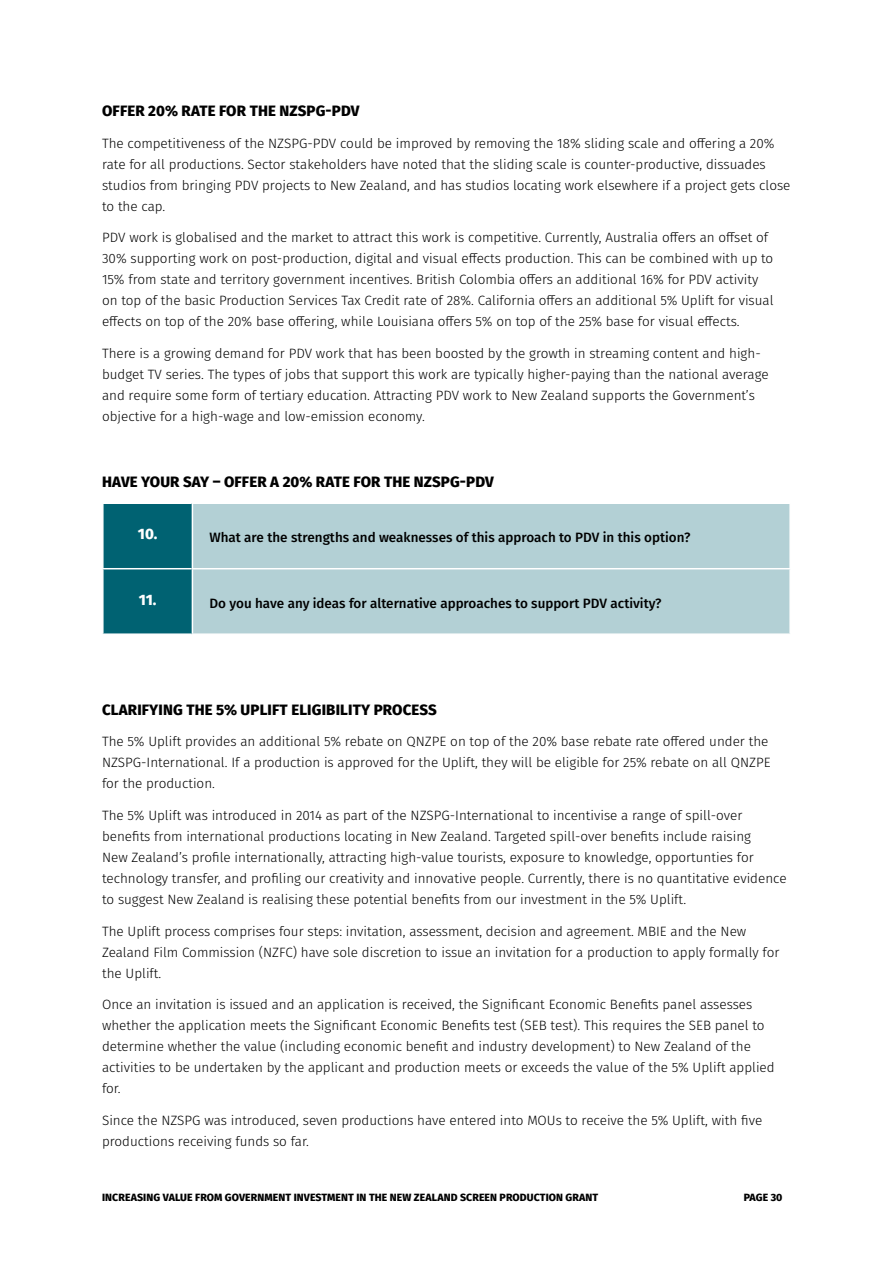
<style>
.page{position:relative;width:893px;height:1263px;background:#fff}
.page>*{position:absolute;margin:0;border:0;box-sizing:border-box;transform-origin:0 0}
.H3_-_Body_Header{font:800 15px "Fira Sans";letter-spacing:.01em;color:#000}
.H3_-_Body_Header-2{font:800 15px "Fira Sans";color:#fff}
.Body_Copy{font:300 13.5px/21px "Fira Sans";color:#000}
.Body_Subhead{font:500 13.5px "Fira Sans";color:#000}
.t1{font:800 10.5px "Fira Sans";letter-spacing:.01em;color:#000}
</style>
<div class="page">
<div style="left:104px;top:504px;width:88px;height:129px;background:#006272"></div>
<div style="left:193px;top:504px;width:596px;height:129px;background:#b3d0d5"></div>
<hr style="left:102px;top:568px;width:90px;height:1px;background:#fff">
<hr style="left:192px;top:568px;width:599px;height:1px;background:#fff">
<p class="H3_-_Body_Header" style="left:102px;top:98px;width:259px">OFFER 20% RATE FOR THE NZSPG-PDV</p>
<p class="Body_Copy" style="left:102px;top:132px;width:690px">The competitiveness of the NZSPG-PDV could be improved by removing the 18% sliding scale and offering a 20% rate for all productions. Sector stakeholders have noted that the sliding scale is counter-productive, dissuades studios from bringing PDV projects to New Zealand, and has studios locating work elsewhere if a project gets close to the cap.</p>
<p class="Body_Copy" style="left:102px;top:227px;width:673px">PDV work is globalised and the market to attract this work is competitive. Currently, Australia offers an offset of 30% supporting work on post-production, digital and visual effects production. This can be combined with up to 15% from state and territory government incentives. British Colombia offers an additional 16% for PDV activity on top of the basic Production Services Tax Credit rate of 28%. California offers an additional 5% Uplift for visual effects on top of the 20% base offering, while Louisiana offers 5% on top of the 25% base for visual effects.</p>
<p class="Body_Copy" style="left:102px;top:343px;width:668px">There is a growing demand for PDV work that has been boosted by the growth in streaming content and high&shy;budget TV series. The types of jobs that support this work are typically higher-paying than the national average and require some form of tertiary education. Attracting PDV work to New Zealand supports the Government’s objective for a high-wage and low-emission economy.</p>
<p class="H3_-_Body_Header" style="left:102px;top:468px;width:393px">HAVE YOUR SAY – OFFER A 20% RATE FOR THE NZSPG-PDV</p>
<p class="H3_-_Body_Header-2" style="left:138px;top:521px;width:21px">10.</p>
<p class="Body_Subhead" style="left:209px;top:527px;width:482px">What are the strengths and weaknesses of this approach to PDV in this option?</p>
<p class="H3_-_Body_Header-2" style="left:139px;top:586px;width:19px">11.</p>
<p class="Body_Subhead" style="left:209px;top:592px;width:454px">Do you have any ideas for alternative approaches to support PDV activity?</p>
<p class="H3_-_Body_Header" style="left:102px;top:696px;width:336px">CLARIFYING THE 5% UPLIFT ELIGIBILITY PROCESS</p>
<p class="Body_Copy" style="left:102px;top:731px;width:670px">The 5% Uplift provides an additional 5% rebate on QNZPE on top of the 20% base rebate rate offered under the<br>NZSPG-International. If a production is approved for the Uplift, they will be eligible for 25% rebate on all QNZPE for the production.</p>
<p class="Body_Copy" style="left:102px;top:805px;width:686px">The 5% Uplift was introduced in 2014 as part of the NZSPG-International to incentivise a range of spill-over benefits from international productions locating in New Zealand. Targeted spill-over benefits include raising<br>New Zealand’s profile internationally, attracting high-value tourists, exposure to knowledge, opportunties for technology transfer, and profiling our creativity and innovative people. Currently, there is no quantitative evidence to suggest New Zealand is realising these potential benefits from our investment in the 5% Uplift.</p>
<p class="Body_Copy" style="left:102px;top:920px;width:679px">The Uplift process comprises four steps: invitation, assessment, decision and agreement. MBIE and the New<br>Zealand Film Commission (NZFC) have sole discretion to issue an invitation for a production to apply formally for the Uplift.</p>
<p class="Body_Copy" style="left:102px;top:994px;width:674px">Once an invitation is issued and an application is received, the Significant Economic Benefits panel assesses whether the application meets the Significant Economic Benefits test (SEB test). This requires the SEB panel to determine whether the value (including economic benefit and industry development) to New Zealand of the activities to be undertaken by the applicant and production meets or exceeds the value of the 5% Uplift applied for.</p>
<p class="Body_Copy" style="left:102px;top:1109px;width:662px">Since the NZSPG was introduced, seven productions have entered into MOUs to receive the 5% Uplift, with five productions receiving funds so far.</p>
<p class="t1" style="left:102px;top:1188px;width:498px">INCREASING VALUE FROM GOVERNMENT INVESTMENT IN THE NEW ZEALAND SCREEN PRODUCTION GRANT</p>
<p class="t1" style="left:744px;top:1188px;width:40px">PAGE 30</p>
</div>
